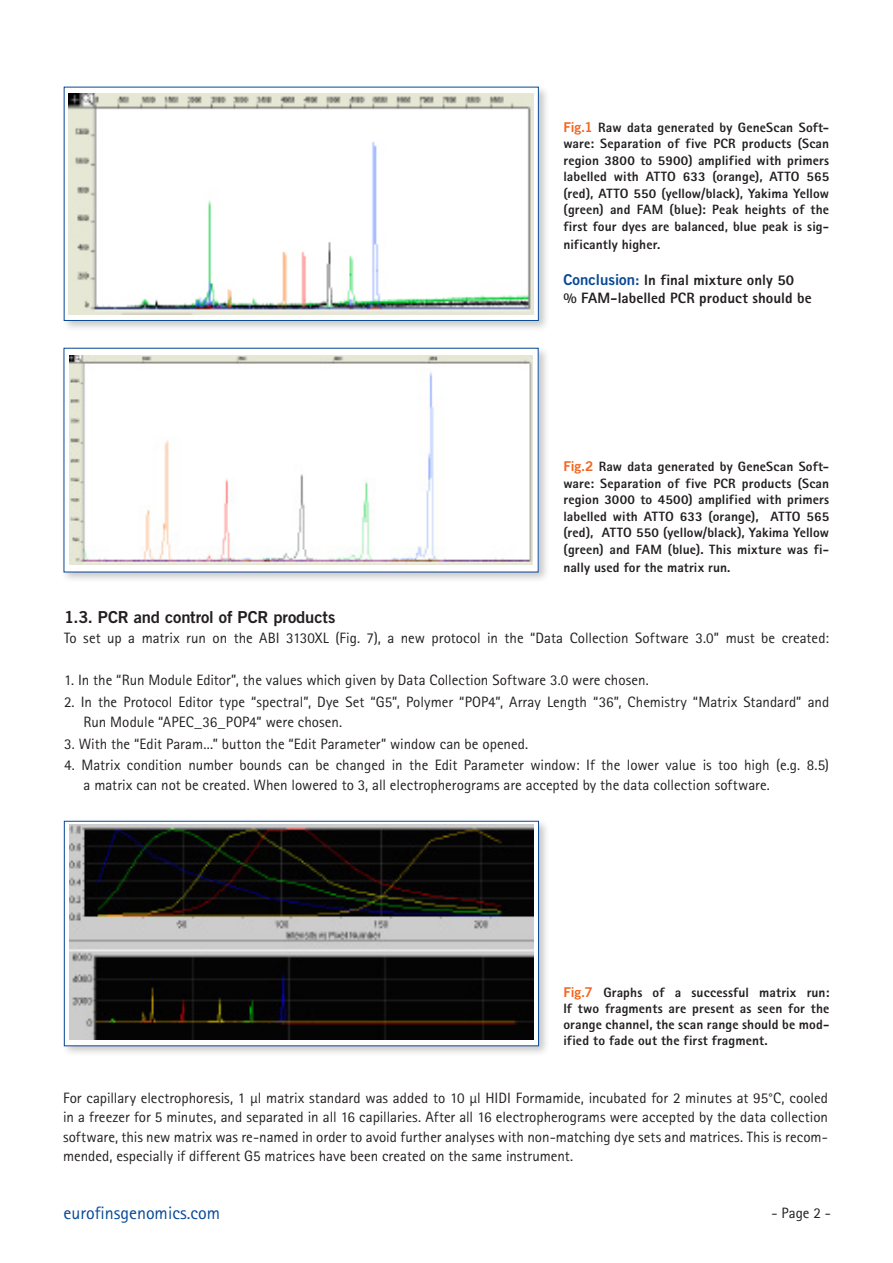
<style>
.page{position:relative;width:893px;height:1263px;background:#fff}
.page>*{position:absolute;margin:0;border:0;box-sizing:border-box;transform-origin:0 0}
.t1{font:18px "Rotis Sans Serif";color:#074896}
.t2{font:16.5px "Trade Gothic Bold Two";letter-spacing:-.005em;color:#231f20}
.t3{font:15px/19.5px "Rotis Sans Serif";color:#231f20}
.t4{font:800 15px/18px "Rotis Sans Serif";letter-spacing:.005em;color:#231f20}
.t5{font:800 13.5px/16.5px "Rotis Sans Serif";letter-spacing:.01em;color:#231f20;text-align:justify}
.s1{font-family:"Trade Gothic Bold Two";font-weight:400;color:#f36621}
.s2{font-family:"Trade Gothic Bold Two";font-weight:400;color:#074896}
</style>
<div class="page">
<div style="left:61px;top:84px;width:489px;height:248px;background:#231f20;opacity:.25"></div>
<svg style="left:66px;top:89px;width:471px;height:230px"></svg>
<img style="left:69px;top:94px;width:465px;height:220px">
<div style="left:64px;top:87px;width:475px;height:234px;border:1px solid #074896"></div>
<div style="left:61px;top:345px;width:489px;height:239px;background:#231f20;opacity:.25"></div>
<div style="left:64px;top:348px;width:474px;height:224px;background:#fff"></div>
<img style="left:69px;top:356px;width:464px;height:208px">
<div style="left:62px;top:818px;width:488px;height:239px;background:#231f20;opacity:.25"></div>
<svg style="left:66px;top:823px;width:471px;height:221px"></svg>
<img style="left:70px;top:825px;width:463px;height:214px">
<div style="left:64px;top:821px;width:475px;height:225px;border:1px solid #074896"></div>
<p class="t5" style="left:563px;top:119px;width:267px"><span class="s1">Fig.1</span> Raw data generated by GeneScan Soft&shy;ware: Separation of five PCR products (Scan region 3800 to 5900) amplified with primers labelled with ATTO 633 (orange), ATTO 565 (red), ATTO 550 (yellow/black), Yakima Yellow (green) and FAM (blue): Peak heights of the first four dyes are balanced, blue peak is sig-</p>
<p class="t5" style="left:563px;top:236px;width:98px">nificantly higher.</p>
<p class="t4" style="left:563px;top:271px;width:250px"><span class="s2">Conclusion:</span> In final mixture only 50<br>% FAM-labelled PCR product should be</p>
<p class="t5" style="left:563px;top:458px;width:267px"><span class="s1">Fig.2</span> Raw data generated by GeneScan Soft&shy;ware: Separation of five PCR products (Scan region 3000 to 4500) amplified with primers labelled with ATTO 633 (orange), ATTO 565 (red), ATTO 550 (yellow/black), Yakima Yellow (green) and FAM (blue). This mixture was fi-</p>
<p class="t5" style="left:563px;top:559px;width:169px">nally used for the matrix run.</p>
<p class="t2" style="left:64px;top:607px;width:273px">1.3. PCR and control of PCR products</p>
<p class="t3" style="left:64px;top:628px;width:766px">To set up a matrix run on the ABI 3130XL (Fig. 7), a new protocol in the “Data Collection Software 3.0” must be created:</p>
<p class="t3" style="left:64px;top:670px;width:586px">1. In the “Run Module Editor”, the values which given by Data Collection Software 3.0 were chosen.</p>
<p class="t3" style="left:84px;top:692px;width:747px;text-indent:-19px">2. In the Protocol Editor type “spectral”, Dye Set “G5”, Polymer “POP4”, Array Length “36”, Chemistry “Matrix Standard” and<br>Run Module “APEC_36_POP4” were chosen.</p>
<p class="t3" style="left:64px;top:734px;width:466px">3. With the “Edit Param...” button the “Edit Parameter” window can be opened.</p>
<p class="t3" style="left:84px;top:755px;width:747px;text-indent:-19px">4. Matrix condition number bounds can be changed in the Edit Parameter window: If the lower value is too high (e.g. 8.5) a matrix can not be created. When lowered to 3, all electropherograms are accepted by the data collection software.</p>
<p class="t5" style="left:563px;top:984px;width:268px"><span class="s1">Fig.7</span> Graphs of a successful matrix run:<br>If two fragments are present as seen for the orange channel, the scan range should be mod&shy;ified to fade out the first fragment.</p>
<p class="t3" style="left:63px;top:1088px;width:767px;text-align:justify">For capillary electrophoresis, 1 µl matrix standard was added to 10 µl HIDI Formamide, incubated for 2 minutes at 95°C, cooled in a freezer for 5 minutes, and separated in all 16 capillaries. After all 16 electropherograms were accepted by the data collection software, this new matrix was re-named in order to avoid further analyses with non-matching dye sets and matrices. This is recom&shy;mended, especially if different G5 matrices have been created on the same instrument.</p>
<p class="t1" style="left:63px;top:1202px;width:158px">eurofinsgenomics.com</p>
<p class="t3" style="left:771px;top:1203px;width:61px">- Page 2 -</p>
</div>
